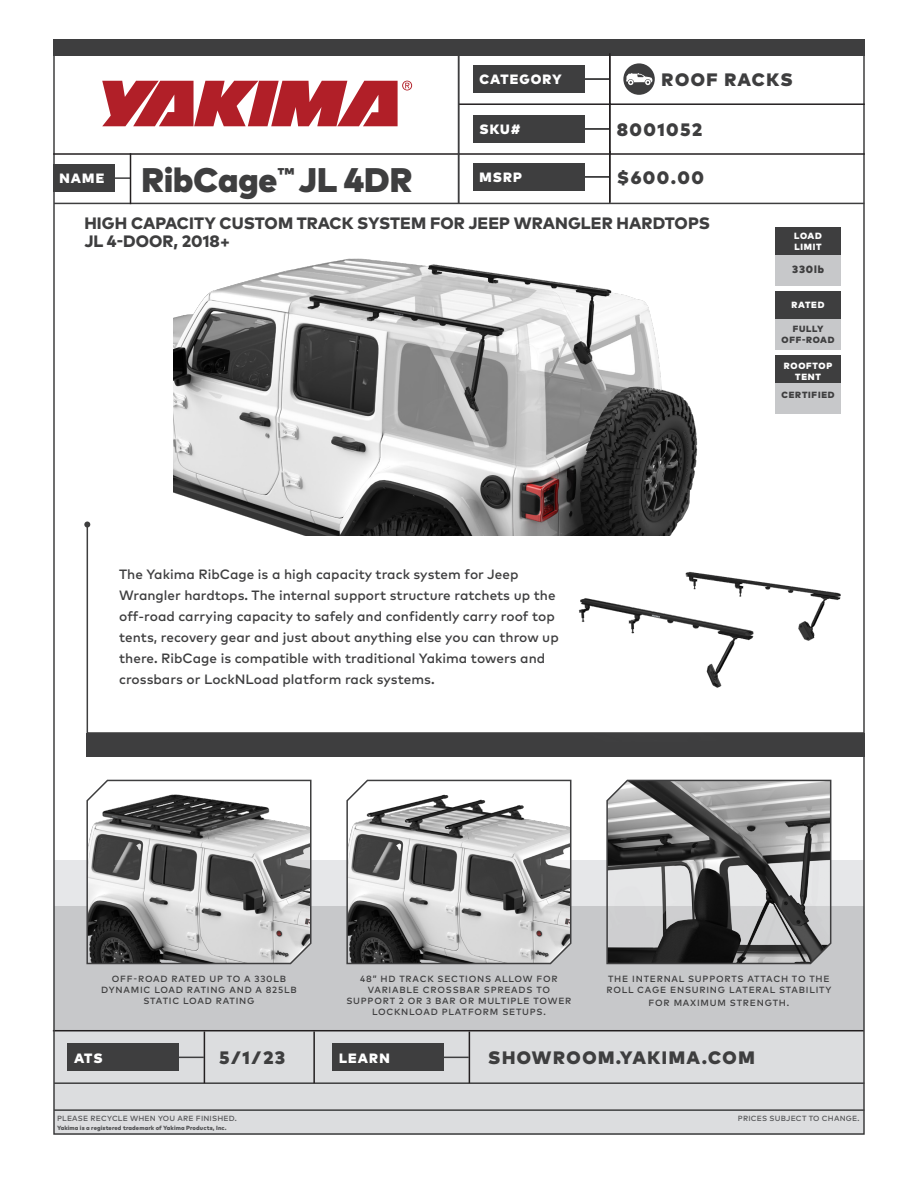
<style>
.page{position:relative;width:918px;height:1188px;background:#fff}
.page>*{position:absolute;margin:0;border:0;box-sizing:border-box;transform-origin:0 0}
.t1{font:900 34.05px "Mark OT";color:#3e3e3f}
.t2{font:900 18px "Mark OT";letter-spacing:.08em;color:#3e3e3f}
.t3{font:800 16.5px "Mark OT";letter-spacing:.005em;color:#3e3e3f}
.t4{font:500 13.5px/21px "Mark OT";color:#3e3e3f}
.t5{font:900 13.5px "Mark OT";letter-spacing:.085em;color:#fff}
.t6{font:900 10.5px "Mark OT";letter-spacing:.08em;color:#3e3e3f}
.t7{font:500 9px/10.8px "Mark OT";letter-spacing:.085em;color:#3e3e3f;text-align:center}
.t8{font:900 9px "Mark OT";letter-spacing:.085em;color:#fff}
.t9{font:900 9px "Mark OT";letter-spacing:.085em;color:#3e3e3f}
.t10{font:500 7.5px "Mark OT";letter-spacing:.025em;color:#57585a}
.t11{font:900 6px "Mark OT";letter-spacing:.02em;color:#57585a}
</style>
<div class="page">
<div style="left:54px;top:1030px;width:810px;height:105px;background:#dcdddf"></div>
<div style="left:54px;top:906px;width:810px;height:124px;background:#c7c8ca"></div>
<div style="left:54px;top:860px;width:810px;height:46px;background:#e6e7e9"></div>
<hr style="left:54px;top:1109px;width:810px;height:2px;background:#3e3e3f">
<hr style="left:54px;top:1082px;width:810px;height:2px;background:#3e3e3f">
<div style="left:68px;top:1044px;width:111px;height:27px;background:#3e3e3f"></div>
<div style="left:333px;top:1044px;width:111px;height:27px;background:#3e3e3f"></div>
<svg style="left:179px;top:1057px;width:25px;height:1px"></svg>
<svg style="left:444px;top:1057px;width:25px;height:1px"></svg>
<hr style="left:53px;top:1030px;width:811px;height:1px;background:#231f20">
<hr style="left:204px;top:1031px;width:1px;height:52px;background:#231f20">
<hr style="left:469px;top:1031px;width:1px;height:52px;background:#231f20">
<hr style="left:313px;top:1031px;width:2px;height:52px;background:#231f20">
<hr style="left:54px;top:203px;width:810px;height:1px;background:#3e3e3f">
<svg style="left:102px;top:81px;width:310px;height:45px"></svg>
<div style="left:53px;top:164px;width:62px;height:28px;background:#3e3e3f"></div>
<hr style="left:102px;top:177px;width:29px;height:2px;background:#3e3e3f">
<hr style="left:458px;top:103px;width:407px;height:2px;background:#231f20">
<hr style="left:53px;top:153px;width:812px;height:2px;background:#231f20">
<div style="left:53px;top:39px;width:812px;height:17px;background:#3e3e3f"></div>
<hr style="left:130px;top:153px;width:1px;height:51px;background:#231f20">
<img style="left:173px;top:258px;width:525px;height:265px">
<svg style="left:346px;top:779px;width:226px;height:186px"></svg>
<svg style="left:86px;top:779px;width:226px;height:186px"></svg>
<svg style="left:606px;top:779px;width:226px;height:186px"></svg>
<svg style="left:86px;top:523px;width:779px;height:211px"></svg>
<svg style="left:84px;top:522px;width:6px;height:6px"></svg>
<div style="left:86px;top:734px;width:779px;height:23px;background:#3e3e3f"></div>
<hr style="left:458px;top:54px;width:1px;height:150px;background:#3e3e3f">
<div style="left:473px;top:65px;width:111px;height:28px;background:#3e3e3f"></div>
<div style="left:473px;top:115px;width:111px;height:28px;background:#3e3e3f"></div>
<div style="left:473px;top:163px;width:111px;height:28px;background:#3e3e3f"></div>
<hr style="left:581px;top:78px;width:28px;height:2px;background:#3e3e3f">
<hr style="left:581px;top:128px;width:28px;height:2px;background:#3e3e3f">
<hr style="left:581px;top:176px;width:28px;height:2px;background:#3e3e3f">
<hr style="left:609px;top:53px;width:2px;height:52px;background:#231f20">
<hr style="left:609px;top:103px;width:2px;height:52px;background:#231f20">
<hr style="left:609px;top:151px;width:2px;height:52px;background:#231f20">
<svg style="left:623px;top:63px;width:32px;height:32px"></svg>
<div style="left:775px;top:228px;width:66px;height:58px;background:#c7c8ca"></div>
<div style="left:775px;top:227px;width:66px;height:28px;background:#3e3e3f"></div>
<div style="left:775px;top:292px;width:66px;height:58px;background:#c7c8ca"></div>
<div style="left:775px;top:291px;width:66px;height:28px;background:#3e3e3f"></div>
<div style="left:775px;top:356px;width:66px;height:58px;background:#c7c8ca"></div>
<div style="left:775px;top:355px;width:66px;height:28px;background:#3e3e3f"></div>
<img style="left:561px;top:522px;width:294px;height:212px">
<p class="t5" style="left:59px;top:170px;width:46px">NAME</p>
<p class="t1" style="left:141px;top:158px;width:273px">RibCage<sup>™</sup> JL 4DR</p>
<p class="t5" style="left:479px;top:71px;width:84px">CATEGORY</p>
<p class="t5" style="left:479px;top:121px;width:43px">SKU#</p>
<p class="t5" style="left:479px;top:168px;width:44px">MSRP</p>
<p class="t2" style="left:662px;top:68px;width:133px">ROOF RACKS</p>
<p class="t2" style="left:617px;top:118px;width:87px">8001052</p>
<p class="t2" style="left:617px;top:166px;width:89px">$600.00</p>
<p class="t3" style="left:84px;top:212px;width:627px">HIGH CAPACITY CUSTOM TRACK SYSTEM FOR JEEP WRANGLER HARDTOPS</p>
<p class="t3" style="left:84px;top:230px;width:147px">JL 4-DOOR, 2018+</p>
<p class="t4" style="left:119px;top:563px;width:441px">The Yakima RibCage is a high capacity track system for Jeep Wrangler hardtops. The internal support structure ratchets up the off-road carrying capacity to safely and confidently carry roof top tents, recovery gear and just about anything else you can throw up there. RibCage is compatible with traditional Yakima towers and crossbars or LockNLoad platform rack systems.</p>
<p class="t8" style="left:794px;top:230px;width:29px">LOAD</p>
<p class="t8" style="left:794px;top:241px;width:29px">LIMIT</p>
<p class="t6" style="left:792px;top:262px;width:33px">330lb</p>
<p class="t8" style="left:792px;top:299px;width:34px">RATED</p>
<p class="t9" style="left:793px;top:323px;width:32px">FULLY</p>
<p class="t9" style="left:781px;top:334px;width:55px">OFF-ROAD</p>
<p class="t8" style="left:784px;top:360px;width:50px">ROOFTOP</p>
<p class="t8" style="left:795px;top:371px;width:27px">TENT</p>
<p class="t9" style="left:781px;top:389px;width:55px">CERTIFIED</p>
<p class="t7" style="left:101px;top:974px;width:197px">OFF-ROAD RATED UP TO A 330LB<br>DYNAMIC LOAD RATING AND A 825LB<br>STATIC LOAD RATING</p>
<p class="t7" style="left:346px;top:974px;width:227px">48” HD TRACK SECTIONS ALLOW FOR<br>VARIABLE CROSSBAR SPREADS TO<br>SUPPORT 2 OR 3 BAR OR MULTIPLE TOWER<br>LOCKNLOAD PLATFORM SETUPS.</p>
<p class="t7" style="left:606px;top:974px;width:227px;text-align:left">THE INTERNAL SUPPORTS ATTACH TO THE<br>ROLL CAGE ENSURING LATERAL STABILITY</p>
<p class="t7" style="left:649px;top:997px;width:142px">FOR MAXIMUM STRENGTH.</p>
<p class="t5" style="left:74px;top:1049px;width:30px">ATS</p>
<h2 class="t2" style="left:219px;top:1046px;width:67px">5/1/23</h2>
<p class="t5" style="left:339px;top:1049px;width:52px">LEARN</p>
<p class="t2" style="left:488px;top:1046px;width:268px">SHOWROOM.YAKIMA.COM</p>
<p class="t10" style="left:57px;top:1113px;width:181px">PLEASE RECYCLE WHEN YOU ARE FINISHED.</p>
<p class="t10" style="left:738px;top:1113px;width:123px">PRICES SUBJECT TO CHANGE.</p>
<p class="t11" style="left:57px;top:1124px;width:171px">Yakima is a registered trademark of Yakima Products, Inc.</p>
</div>
